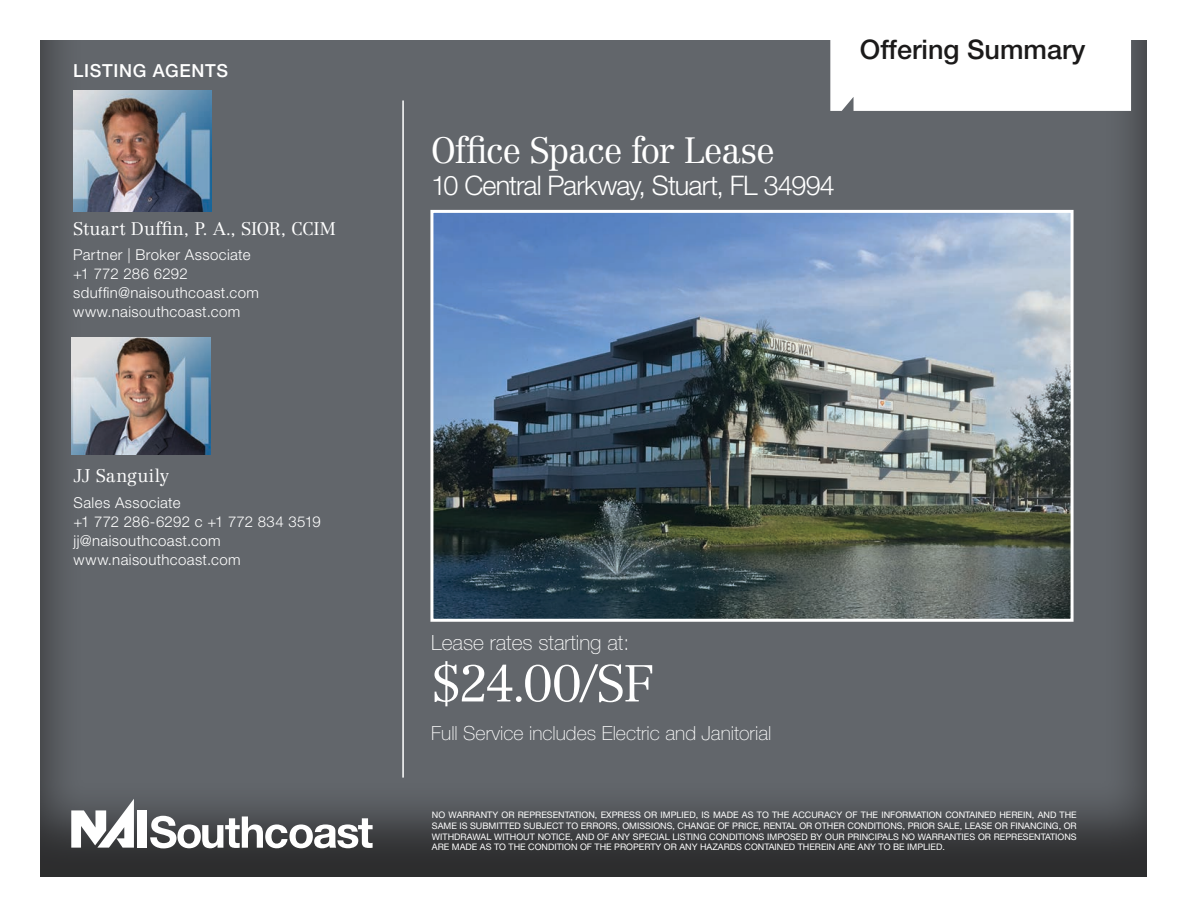
<style>
.page{position:relative;width:1188px;height:918px;background:#fff}
.page>*{position:absolute;margin:0;border:0;box-sizing:border-box;transform-origin:0 0}
.t1{font:300 51px "Centennial LT Std";color:#fff}
.t2{font:300 36px "Centennial LT Std";letter-spacing:-.03em;color:#fff}
.t3{font:300 27px "Helvetica Neue LT Std";letter-spacing:-.035em;color:#fff}
.t4{font:500 27px "Helvetica Neue LT Std";color:#1b1a1a}
.t5{font:100 21px "Helvetica Neue LT Std";color:#fff}
.t6{font:100 19.5px "Helvetica Neue LT Std";color:#fff}
.t7{font:300 18px "Centennial LT Std";letter-spacing:.005em;color:#fff}
.t8{font:500 18px "Helvetica Neue LT Std";letter-spacing:.035em;color:#fff}
.t9{font:300 15px "Helvetica Neue LT Std";letter-spacing:.025em;color:#fff}
.t10{font:9px/10.9px "Helvetica Neue LT Std";color:#fff;text-align:justify}
</style>
<div class="page">
<div style="left:34px;top:35px;width:1116px;height:843px;background:#1b1a1a;opacity:.75"></div>
<img style="left:434px;top:214px;width:636px;height:404px">
<div style="left:430px;top:210px;width:644px;height:412px;border:3px solid #fff"></div>
<svg style="left:830px;top:35px;width:301px;height:76px"></svg>
<hr style="left:402px;top:100px;width:2px;height:678px;background:#fff">
<div style="left:137px;top:810px;width:10px;height:38px;background:#fff"></div>
<svg style="left:71px;top:799px;width:63px;height:49px"></svg>
<svg style="left:150px;top:816px;width:223px;height:32px"></svg>
<img style="left:73px;top:90px;width:138px;height:122px">
<img style="left:72px;top:337px;width:138px;height:118px">
<p class="t8" style="left:73px;top:60px;width:157px">LISTING AGENTS</p>
<p class="t7" style="left:73px;top:218px;width:264px">Stuart Duffin, P. A., SIOR, CCIM</p>
<p class="t9" style="left:73px;top:246px;width:179px">Partner | Broker Associate</p>
<p class="t9" style="left:73px;top:265px;width:116px">+1 772 286 6292</p>
<p class="t9" style="left:73px;top:284px;width:187px">sduffin@naisouthcoast.com</p>
<p class="t9" style="left:73px;top:302px;width:169px">www.naisouthcoast.com</p>
<p class="t7" style="left:73px;top:465px;width:97px">JJ Sanguily</p>
<p class="t9" style="left:73px;top:493px;width:109px">Sales Associate</p>
<p class="t9" style="left:73px;top:512px;width:249px">+1 772 286-6292 c +1 772 834 3519</p>
<p class="t9" style="left:73px;top:531px;width:149px">jj@naisouthcoast.com</p>
<p class="t9" style="left:73px;top:550px;width:169px">www.naisouthcoast.com</p>
<p class="t4" style="left:860px;top:33px;width:227px">Offering Summary</p>
<p class="t2" style="left:431px;top:129px;width:345px">Office Space for Lease</p>
<p class="t3" style="left:431px;top:169px;width:405px">10 Central Parkway, Stuart, FL 34994</p>
<p class="t5" style="left:431px;top:630px;width:199px">Lease rates starting at:</p>
<p class="t1" style="left:431px;top:653px;width:225px">$24.00/SF</p>
<p class="t6" style="left:431px;top:722px;width:342px">Full Service includes Electric and Janitorial</p>
<p class="t10" style="left:432px;top:809px;width:646px">NO WARRANTY OR REPRESENTATION, EXPRESS OR IMPLIED, IS MADE AS TO THE ACCURACY OF THE INFORMATION CONTAINED HEREIN, AND THE SAME IS SUBMITTED SUBJECT TO ERRORS, OMISSIONS, CHANGE OF PRICE, RENTAL OR OTHER CONDITIONS, PRIOR SALE, LEASE OR FINANCING, OR WITHDRAWAL WITHOUT NOTICE, AND OF ANY SPECIAL LISTING CONDITIONS IMPOSED BY OUR PRINCIPALS NO WARRANTIES OR REPRESENTATIONS ARE MADE AS TO THE CONDITION OF THE PROPERTY OR ANY HAZARDS CONTAINED THEREIN ARE ANY TO BE IMPLIED.</p>
</div>
